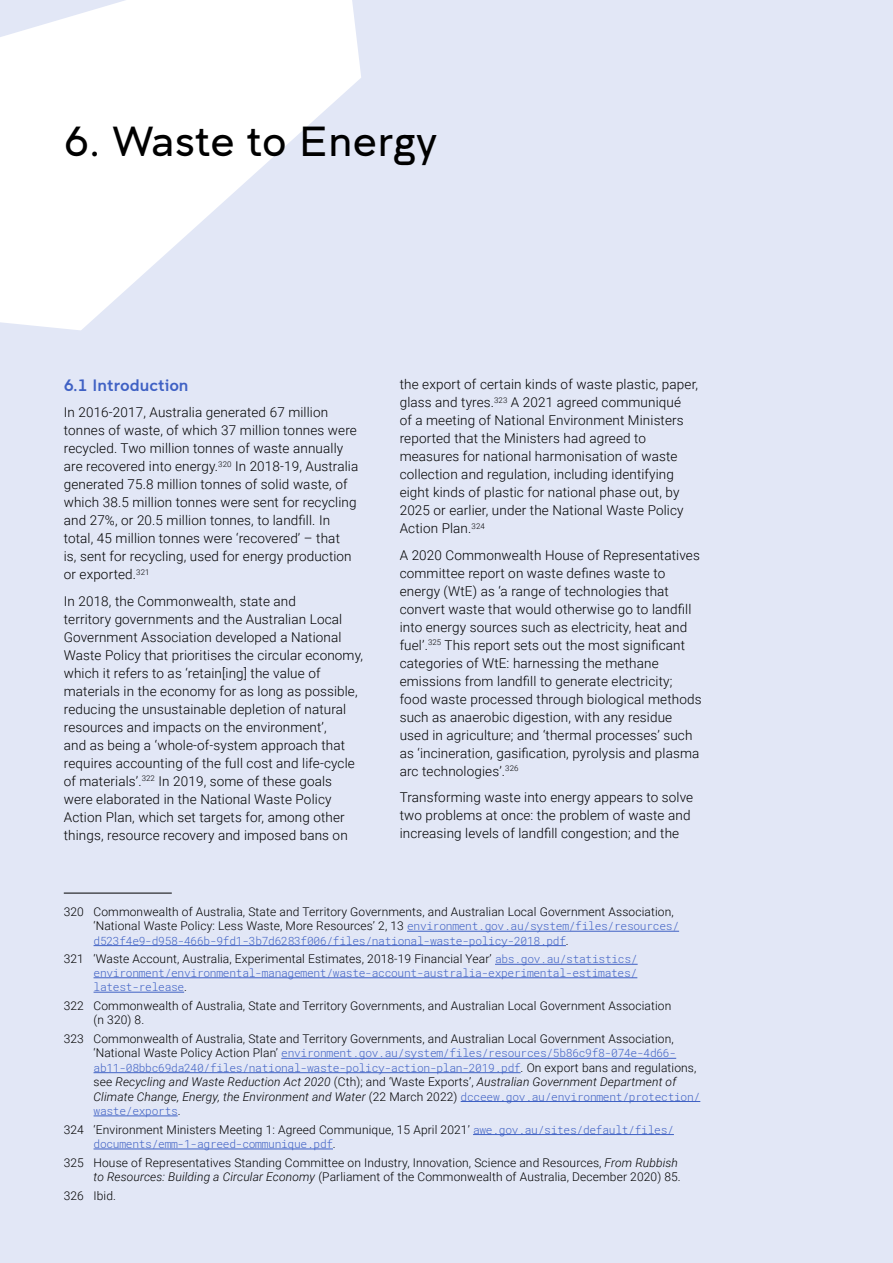
<style>
.page{position:relative;width:893px;height:1263px;background:#e2e7f6}
.page>*{position:absolute;margin:0;border:0;box-sizing:border-box;transform-origin:0 0}
.t1{font:300 42px "Clancy";letter-spacing:.01em;color:#000}
.t2{font:16.5px "Clancy";letter-spacing:.01em;color:#3f61c4}
.t3{font:300 13.5px/18px "Roboto";letter-spacing:.01em;color:#000}
.t4{font:300 12px/14.4px "Roboto";letter-spacing:.01em;color:#000}
.t5{font:italic 300 12px/14.4px "Roboto";letter-spacing:.01em;color:#000}
.t6{font:300 11.25px/14.4px "Roboto Mono";letter-spacing:-.025em;color:#3f61c4}
.s1{font-family:"Roboto Mono";font-size:11.25px;color:#3f61c4}
.s2{font-family:"Roboto";font-size:12px;color:#000}
.s3{font-style:normal}
.s4{font-family:"Roboto Mono";font-style:normal;font-size:11.25px;color:#3f61c4}
.s5{font-style:italic}
</style>
<div class="page">
<svg style="left:0;top:0;width:361px;height:330px;fill:#fff"></svg>
<hr style="left:64px;top:893px;width:108px;height:1px;background:#000">
<hr style="left:407px;top:931px;width:272px;height:1px;background:#3f61c4">
<hr style="left:94px;top:945px;width:472px;height:1px;background:#3f61c4">
<hr style="left:495px;top:964px;width:143px;height:1px;background:#3f61c4">
<hr style="left:94px;top:977px;width:543px;height:1px;background:#3f61c4">
<hr style="left:94px;top:992px;width:90px;height:1px;background:#3f61c4">
<hr style="left:281px;top:1058px;width:395px;height:1px;background:#3f61c4">
<hr style="left:94px;top:1072px;width:427px;height:1px;background:#3f61c4">
<hr style="left:461px;top:1101px;width:239px;height:1px;background:#3f61c4">
<hr style="left:94px;top:1115px;width:84px;height:1px;background:#3f61c4">
<hr style="left:473px;top:1134px;width:201px;height:1px;background:#3f61c4">
<hr style="left:94px;top:1149px;width:239px;height:1px;background:#3f61c4">
<h1 class="t1" style="left:64px;top:118px;width:375px">6. Waste to Energy</h1>
<p class="t2" style="left:64px;top:375px;width:126px">6.1 Introduction</p>
<p class="t3" style="left:64px;top:403px;width:296px">In 2016-2017, Australia generated 67 million tonnes of waste, of which 37 million tonnes were recycled. Two million tonnes of waste annually are recovered into energy.<sup>320</sup> In 2018-19, Australia generated 75.8 million tonnes of solid waste, of which 38.5 million tonnes were sent for recycling and 27%, or 20.5 million tonnes, to landfill. In total, 45 million tonnes were ‘recovered’ – that<br>is, sent for recycling, used for energy production or exported.<sup>321</sup></p>
<p class="t3" style="left:64px;top:591px;width:301px">In 2018, the Commonwealth, state and<br>territory governments and the Australian Local Government Association developed a National Waste Policy that prioritises the circular economy, which it refers to as ‘retain[ing] the value of materials in the economy for as long as possible, reducing the unsustainable depletion of natural resources and impacts on the environment’,<br>and as being a ‘whole-of-system approach that requires accounting of the full cost and life-cycle of materials’.<sup>322</sup> In 2019, some of these goals were elaborated in the National Waste Policy Action Plan, which set targets for, among other things, resource recovery and imposed bans on</p>
<p class="t3" style="left:400px;top:375px;width:300px">the export of certain kinds of waste plastic, paper, glass and tyres.<sup>323</sup> A 2021 agreed communiqué<br>of a meeting of National Environment Ministers reported that the Ministers had agreed to measures for national harmonisation of waste collection and regulation, including identifying eight kinds of plastic for national phase out, by 2025 or earlier, under the National Waste Policy Action Plan.<sup>324</sup></p>
<p class="t3" style="left:400px;top:545px;width:303px">A 2020 Commonwealth House of Representatives committee report on waste defines waste to energy (WtE) as ‘a range of technologies that convert waste that would otherwise go to landfill into energy sources such as electricity, heat and fuel’.<sup>325</sup> This report sets out the most significant categories of WtE: harnessing the methane emissions from landfill to generate electricity; food waste processed through biological methods such as anaerobic digestion, with any residue used in agriculture; and ‘thermal processes’ such as ‘incineration, gasification, pyrolysis and plasma arc technologies’.<sup>326</sup></p>
<p class="t3" style="left:400px;top:788px;width:295px">Transforming waste into energy appears to solve two problems at once: the problem of waste and increasing levels of landfill congestion; and the</p>
<p class="t4" style="left:94px;top:904px;width:587px;text-indent:-30px">320 Commonwealth of Australia, State and Territory Governments, and Australian Local Government Association, ‘National Waste Policy: Less Waste, More Resources’ 2, 13 <span class="s1">environment.gov.au/system/files/resources/</span></p>
<p class="t6" style="left:94px;top:933px;width:477px">d523f4e9-d958-466b-9fd1-3b7d6283f006/files/national-waste-policy-2018.pdf<span class="s2">.</span></p>
<p class="t4" style="left:64px;top:951px;width:575px">321 ‘Waste Account, Australia, Experimental Estimates, 2018-19 Financial Year’ <span class="s1">abs.gov.au/statistics/</span></p>
<p class="t6" style="left:94px;top:965px;width:545px">environment/environmental-management/waste-account-australia-experimental-estimates/ latest-release<span class="s2">.</span></p>
<p class="t4" style="left:94px;top:998px;width:579px;text-indent:-30px">322 Commonwealth of Australia, State and Territory Governments, and Australian Local Government Association (n 320) 8.</p>
<p class="t4" style="left:64px;top:1031px;width:611px">323 Commonwealth of Australia, State and Territory Governments, and Australian Local Government Association,</p>
<p class="t6" style="left:94px;top:1046px;width:604px"><span class="s2">‘National Waste Policy Action Plan’</span> environment.gov.au/system/files/resources/5b86c9f8-074e-4d66- ab11-08bbc69da240/files/national-waste-policy-action-plan-2019.pdf<span class="s2">. On export bans and regulations,</span></p>
<p class="t5" style="left:94px;top:1074px;width:608px"><span class="s3">see</span> Recycling and Waste Reduction Act 2020 <span class="s3">(Cth); and ‘Waste Exports’,</span> Australian Government Department of<br>Climate Change, Energy, the Environment and Water <span class="s3">(22 March 2022)</span> <span class="s4">dcceew.gov.au/environment/protection/</span></p>
<p class="t6" style="left:94px;top:1103px;width:88px">waste/exports<span class="s2">.</span></p>
<p class="t4" style="left:64px;top:1122px;width:612px">324 ‘Environment Ministers Meeting 1: Agreed Communique, 15 April 2021’ <span class="s1">awe.gov.au/sites/default/files/</span></p>
<p class="t6" style="left:94px;top:1136px;width:244px">documents/emm-1-agreed-communique.pdf<span class="s2">.</span></p>
<p class="t4" style="left:64px;top:1155px;width:618px;text-align:right">325 House of Representatives Standing Committee on Industry, Innovation, Science and Resources, <span class="s5">From Rubbish to Resources: Building a Circular Economy</span> (Parliament of the Commonwealth of Australia, December 2020) 85.</p>
<p class="t4" style="left:64px;top:1188px;width:54px">326 Ibid.</p>
</div>
